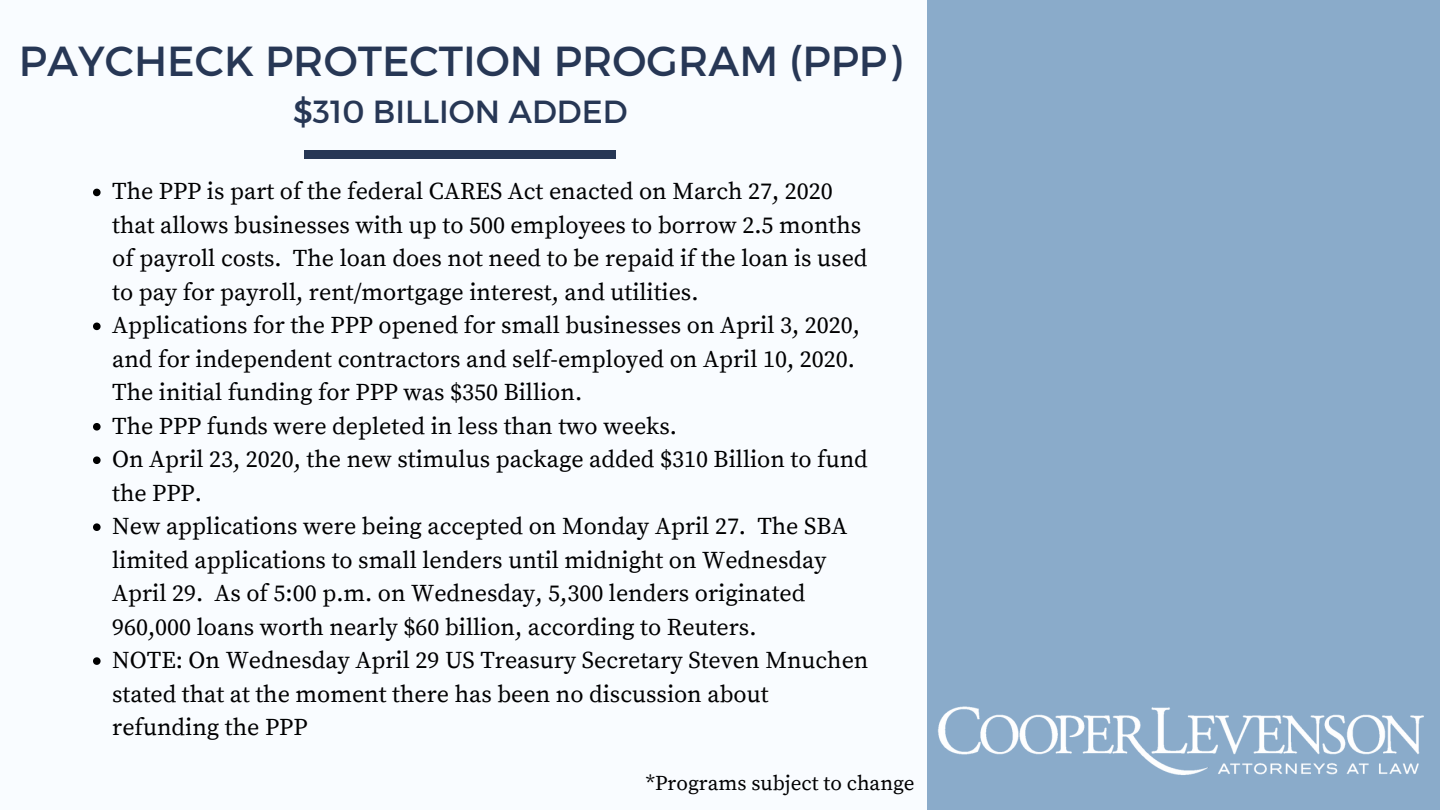
<style>
.page{position:relative;width:1440px;height:810px;background:#f9fcff}
.page>*{position:absolute;margin:0;border:0;box-sizing:border-box;transform-origin:0 0}
.t1{font:42px "Montserrat";color:#273755}
.t2{font:32px "Montserrat";color:#273755}
.t3{font:24px/33.5px "Source Serif Pro";color:#000}
.t4{font:21px "Source Serif Pro";color:#000}
</style>
<div class="page">
<div style="left:927px;top:0;width:513px;height:810px;background:#8aabca"></div>
<div style="left:304px;top:150px;width:312px;height:8px;background:#273755"></div>
<svg style="left:93px;top:189px;width:8px;height:7px"></svg>
<svg style="left:93px;top:323px;width:8px;height:7px"></svg>
<svg style="left:93px;top:423px;width:8px;height:8px"></svg>
<svg style="left:93px;top:456px;width:8px;height:8px"></svg>
<svg style="left:93px;top:523px;width:8px;height:8px"></svg>
<svg style="left:93px;top:657px;width:8px;height:8px"></svg>
<img style="left:938px;top:706px;width:486px;height:69px">
<h1 class="t1" style="left:19px;top:34px;width:884px">PAYCHECK PROTECTION PROGRAM (PPP)</h1>
<h2 class="t2" style="left:293px;top:91px;width:336px">$310 BILLION ADDED</h2>
<p class="t3" style="left:112px;top:176px;width:758px">The PPP is part of the federal CARES Act enacted on March 27, 2020 that allows businesses with up to 500 employees to borrow 2.5 months of payroll costs. The loan does not need to be repaid if the loan is used to pay for payroll, rent/mortgage interest, and utilities.<br>Applications for the PPP opened for small businesses on April 3, 2020, and for independent contractors and self-employed on April 10, 2020.<br>The initial funding for PPP was $350 Billion.<br>The PPP funds were depleted in less than two weeks.<br>On April 23, 2020, the new stimulus package added $310 Billion to fund the PPP.<br>New applications were being accepted on Monday April 27. The SBA limited applications to small lenders until midnight on Wednesday April 29. As of 5:00 p.m. on Wednesday, 5,300 lenders originated 960,000 loans worth nearly $60 billion, according to Reuters.<br>NOTE: On Wednesday April 29 US Treasury Secretary Steven Mnuchen stated that at the moment there has been no discussion about refunding the PPP</p>
<p class="t4" style="left:646px;top:771px;width:270px">*Programs subject to change</p>
</div>
